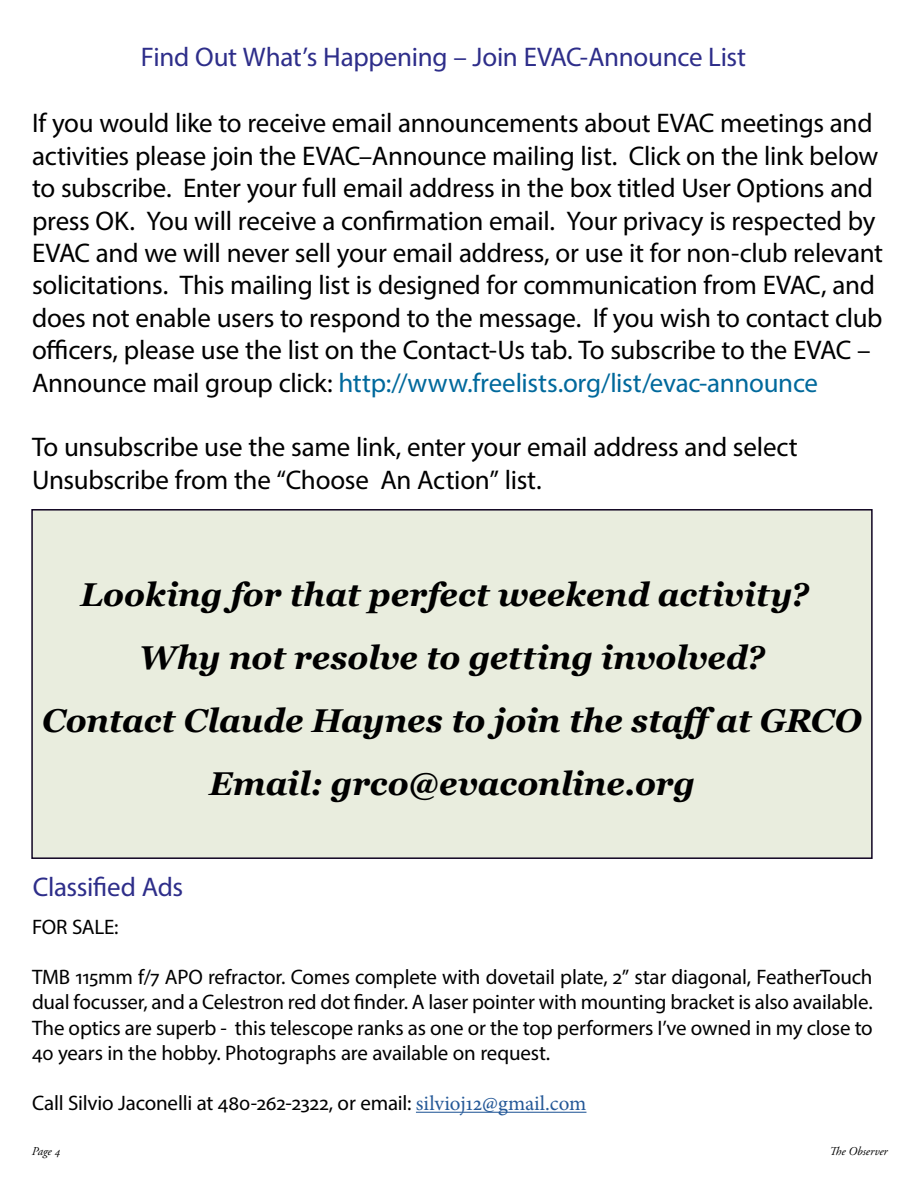
<style>
.page{position:relative;width:918px;height:1188px;background:#fff}
.page>*{position:absolute;margin:0;border:0;box-sizing:border-box;transform-origin:0 0}
.t1{font:italic 700 33px/63px "Georgia";letter-spacing:-.005em;color:#000;text-align:center}
.t2{font:27px/32.4px "Myriad Pro";letter-spacing:-.01em;color:#000}
.t3{font:27px "Myriad Pro";letter-spacing:-.01em;color:#2e2e8a}
.t4{font:21px/25.2px "Myriad Pro";letter-spacing:-.01em;color:#000;text-align:justify}
.t5{font:italic 12px "Adobe Garamond Pro";color:#000}
.s1{color:#00699c}
.s2{font-family:"Minion Pro";color:#245897}
</style>
<div class="page">
<div style="left:32px;top:510px;width:840px;height:348px;background:#e9edde"></div>
<div style="left:31px;top:509px;width:842px;height:350px;border:2px solid #0f0321"></div>
<hr style="left:416px;top:1112px;width:170px;height:1px;background:#245897">
<p class="t3" style="left:141px;top:40px;width:607px">Find Out What’s Happening – Join EVAC-Announce List</p>
<p class="t2" style="left:32px;top:107px;width:853px">If you would like to receive email announcements about EVAC meetings and activities please join the EVAC–Announce mailing list. Click on the link below to subscribe. Enter your full email address in the box titled User Options and press OK. You will receive a confirmation email. Your privacy is respected by EVAC and we will never sell your email address, or use it for non-club relevant solicitations. This mailing list is designed for communication from EVAC, and does not enable users to respond to the message. If you wish to contact club officers, please use the list on the Contact-Us tab. To subscribe to the EVAC – Announce mail group click: <span class="s1">http://www.freelists.org/list/evac-announce</span></p>
<p class="t2" style="left:32px;top:431px;width:767px">To unsubscribe use the same link, enter your email address and select<br>Unsubscribe from the “Choose An Action” list.</p>
<p class="t1" style="left:42px;top:561px;width:821px">Looking for that perfect weekend activity?<br>Why not resolve to getting involved?<br>Contact Claude Haynes to join the staffat GRCO Email: grco@evaconline.org</p>
<p class="t3" style="left:33px;top:870px;width:152px">Classified Ads</p>
<p class="t4" style="left:32px;top:914px;width:88px">FOR SALE:</p>
<p class="t4" style="left:32px;top:964px;width:842px">TMB 115mm f/7 APO refractor. Comes complete with dovetail plate, 2” star diagonal, FeatherTouch dual focusser, and a Celestron red dot finder. A laser pointer with mounting bracket is also available.<br>The optics are superb - this telescope ranks as one or the top performers I’ve owned in my close to 40 years in the hobby. Photographs are available on request.</p>
<p class="t4" style="left:32px;top:1090px;width:556px">Call Silvio Jaconelli at 480-262-2322, or email: <span class="s2">silvioj12@gmail.com</span></p>
<p class="t5" style="left:32px;top:1144px;width:30px">Page 4</p>
<p class="t5" style="left:829px;top:1144px;width:60px">The Observer</p>
</div>
